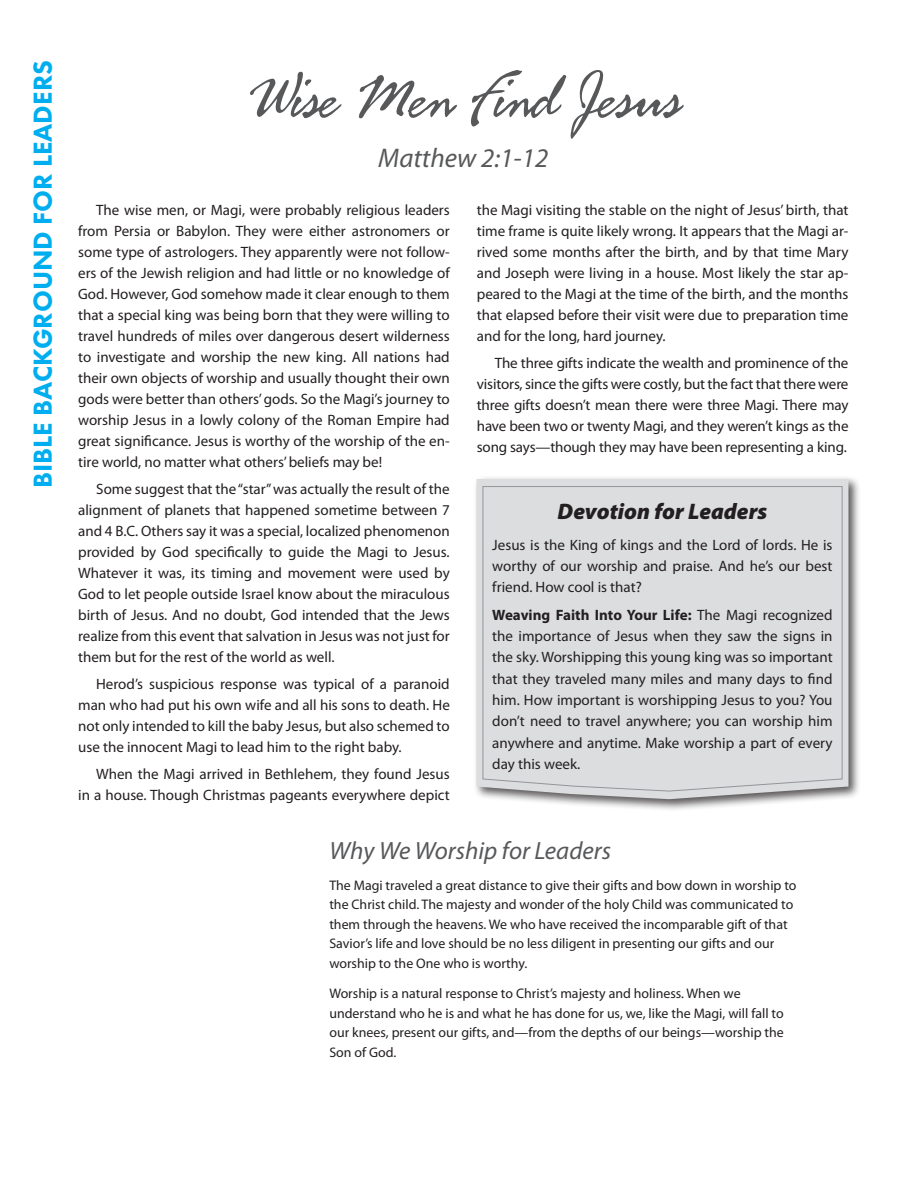
<style>
.page{position:relative;width:918px;height:1188px;background:#fff}
.page>*{position:absolute;margin:0;border:0;box-sizing:border-box;transform-origin:0 0}
.t1{font:67.5px "Fresh Script";color:#57585a}
.t2{font:800 27px "Futura PT";color:#00aeef}
.t3{font:italic 27px "Myriad Pro";color:#57585a}
.t4{font:italic 25.05px "Myriad Pro";color:#57585a}
.t5{font:italic 900 22.5px "Myriad Pro";color:#231f20}
.t6{font:15px/21px "Myriad Pro";color:#231f20;text-align:justify}
.t7{font:13.95px/19.5px "Myriad Pro";color:#231f20}
.s1{font-weight:700}
</style>
<div class="page">
<div style="left:473px;top:475px;width:388px;height:337px;background:#231f20;opacity:.75"></div>
<svg style="left:477px;top:479px;width:371px;height:320px;background:#cfd0d1"></svg>
<div style="left:482px;top:486px;width:361px;height:306px;background:#dcdddf"></div>
<p class="t2" style="left:26px;top:488px;width:429px;rotate:-90deg">BIBLE BACKGROUND FOR LEADERS</p>
<p class="t1" style="left:247px;top:63px;width:433px">Wise Men Find Jesus</p>
<p class="t3" style="left:378px;top:144px;width:172px">Matthew 2:1-12</p>
<p class="t6" style="left:78px;top:200px;width:373px;text-indent:18px">The wise men, or Magi, were probably religious leaders from Persia or Babylon. They were either astronomers or some type of astrologers. They apparently were not follow&shy;ers of the Jewish religion and had little or no knowledge of God. However, God somehow made it clear enough to them that a special king was being born that they were willing to travel hundreds of miles over dangerous desert wilderness to investigate and worship the new king. All nations had their own objects of worship and usually thought their own gods were better than others’ gods. So the Magi’s journey to worship Jesus in a lowly colony of the Roman Empire had great significance. Jesus is worthy of the worship of the en&shy;tire world, no matter what others’ beliefs may be!</p>
<p class="t6" style="left:78px;top:479px;width:373px;text-indent:18px">Some suggest that the “star” was actually the result of the alignment of planets that happened sometime between 7 and 4 B.C. Others say it was a special, localized phenomenon provided by God specifically to guide the Magi to Jesus.<br>Whatever it was, its timing and movement were used by God to let people outside Israel know about the miraculous birth of Jesus. And no doubt, God intended that the Jews realize from this event that salvation in Jesus was not just for them but for the rest of the world as well.</p>
<p class="t6" style="left:78px;top:674px;width:373px;text-indent:18px">Herod’s suspicious response was typical of a paranoid man who had put his own wife and all his sons to death. He not only intended to kill the baby Jesus, but also schemed to use the innocent Magi to lead him to the right baby.</p>
<p class="t6" style="left:78px;top:764px;width:373px;text-align:right">When the Magi arrived in Bethlehem, they found Jesus<br>in a house. Though Christmas pageants everywhere depict</p>
<p class="t6" style="left:477px;top:200px;width:373px">the Magi visiting the stable on the night of Jesus’ birth, that time frame is quite likely wrong. It appears that the Magi ar&shy;rived some months after the birth, and by that time Mary and Joseph were living in a house. Most likely the star ap&shy;peared to the Magi at the time of the birth, and the months that elapsed before their visit were due to preparation time and for the long, hard journey.</p>
<p class="t6" style="left:477px;top:353px;width:373px;text-indent:18px">The three gifts indicate the wealth and prominence of the visitors, since the gifts were costly, but the fact that there were three gifts doesn’t mean there were three Magi. There may have been two or twenty Magi, and they weren’t kings as the song says—though they may have been representing a king.</p>
<p class="t5" style="left:558px;top:499px;width:211px">Devotion for Leaders</p>
<p class="t6" style="left:492px;top:534px;width:342px">Jesus is the King of kings and the Lord of lords. He is worthy of our worship and praise. And he’s our best friend. How cool is that?</p>
<p class="t6" style="left:492px;top:604px;width:342px"><span class="s1">Weaving Faith Into Your Life:</span> The Magi recognized the importance of Jesus when they saw the signs in the sky. Worshipping this young king was so important that they traveled many miles and many days to find him. How important is worshipping Jesus to you? You don’t need to travel anywhere; you can worship him anywhere and anytime. Make worship a part of every day this week.</p>
<p class="t4" style="left:329px;top:838px;width:283px">Why We Worship for Leaders</p>
<p class="t7" style="left:329px;top:876px;width:469px">The Magi traveled a great distance to give their gifts and bow down in worship to the Christ child. The majesty and wonder of the holy Child was communicated to them through the heavens. We who have received the incomparable gift of that Savior’s life and love should be no less diligent in presenting our gifts and our worship to the One who is worthy.</p>
<p class="t7" style="left:329px;top:984px;width:456px">Worship is a natural response to Christ’s majesty and holiness. When we understand who he is and what he has done for us, we, like the Magi, will fall to our knees, present our gifts, and—from the depths of our beings—worship the Son of God.</p>
</div>
